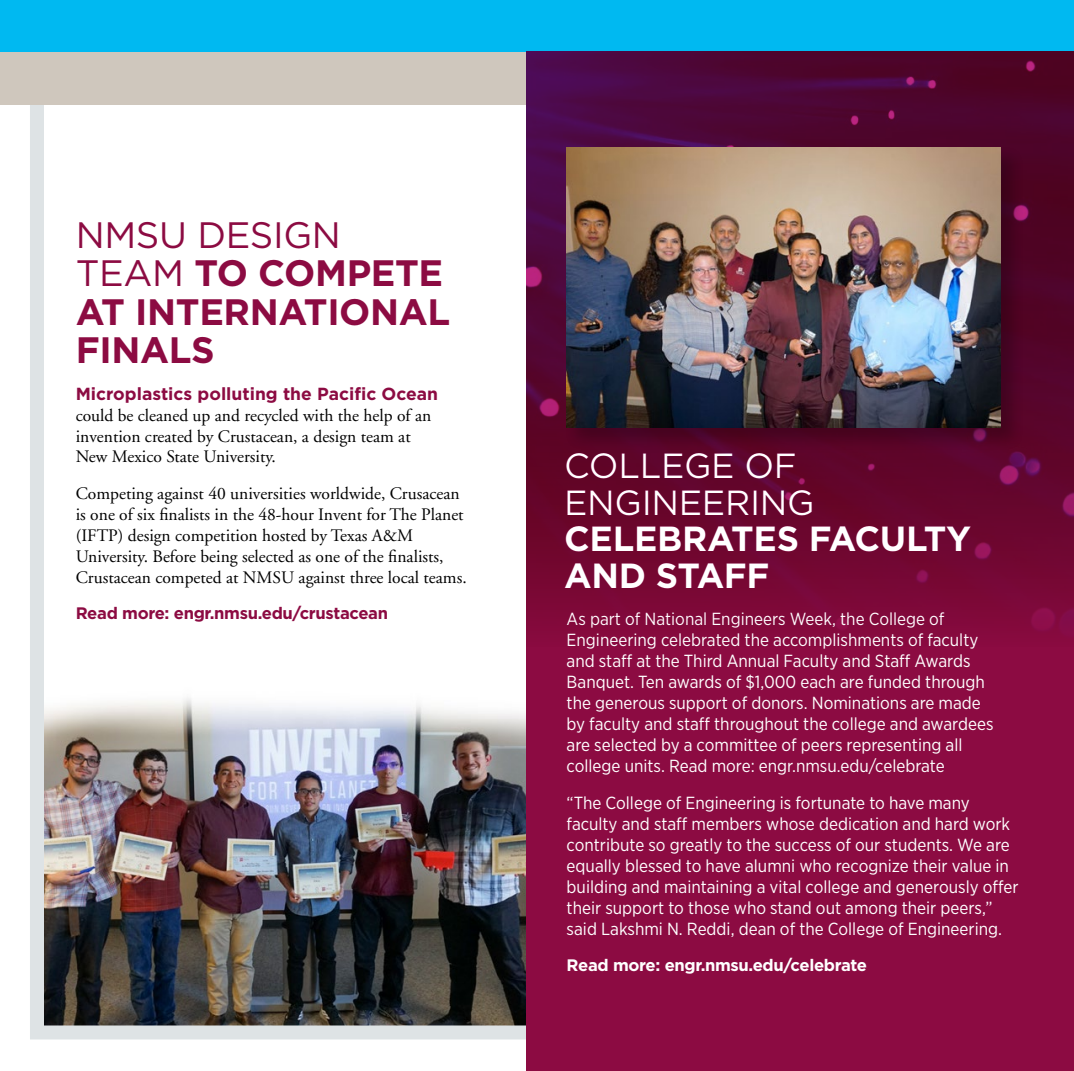
<style>
.page{position:relative;width:1074px;height:1071px;background:#fff}
.page>*{position:absolute;margin:0;border:0;box-sizing:border-box;transform-origin:0 0}
.t1{font:700 36.75px/38.5px "Gotham";letter-spacing:-.01em;color:#8c0b42}
.t2{font:700 35px/36.8px "Gotham";letter-spacing:-.01em;color:#fff}
.t3{font:35px/36.8px "Gotham";letter-spacing:-.01em;color:#fff}
.Serif_Body_Copy{font:17.5px/21px "Gotham Narrow";color:#fff}
.Serif_Body_Copy-2{font:17.5px/20.8px "Adobe Garamond";color:#000}
.Serif_Body_Copy-3{font:700 16.62px "Gotham";letter-spacing:-.02em;color:#8c0b42}
.Serif_Body_Copy-4{font:700 16.62px "Gotham";letter-spacing:-.02em;color:#fff}
.s1{font-weight:400}
.s2{font-family:"Gotham";font-weight:700;color:#8c0b42}
</style>
<div class="page">
<img style="left:30px;top:105px;width:496px;height:935px">
<div style="left:0;top:0;width:1074px;height:52px;background:#00b9f1"></div>
<div style="left:0;top:52px;width:1074px;height:53px;background:#cfc7bd"></div>
<div style="left:526px;top:52px;width:548px;height:1019px;background:#8c0b42"></div>
<div style="left:76px;top:383px;width:394px;height:257px;background:#fff"></div>
<img style="left:526px;top:52px;width:548px;height:567px">
<div style="left:564px;top:145px;width:460px;height:306px;background:#000;opacity:.24"></div>
<img style="left:566px;top:147px;width:434px;height:281px">
<p class="t1" style="left:76px;top:215px;width:376px"><span class="s1">NMSU DESIGN<br>TEAM</span> TO COMPETE<br>AT INTERNATIONAL<br>FINALS</p>
<p class="Serif_Body_Copy-2" style="left:76px;top:384px;width:364px"><span class="s2">Microplastics polluting the Pacific Ocean </span>could be cleaned up and recycled with the help of an invention created by Crustacean, a design team at New Mexico State University.</p>
<p class="Serif_Body_Copy-2" style="left:76px;top:484px;width:392px">Competing against 40 universities worldwide, Crusacean is one of six finalists in the 48-hour Invent for The Planet (IFTP) design competition hosted by Texas A&amp;M University. Before being selected as one of the finalists, Crustacean competed at NMSU against three local teams.</p>
<p class="Serif_Body_Copy-3" style="left:76px;top:604px;width:314px">Read more: engr.nmsu.edu/crustacean</p>
<p class="t3" style="left:564px;top:446px;width:252px">COLLEGE OF<br>ENGINEERING</p>
<p class="t2" style="left:564px;top:520px;width:408px">CELEBRATES FACULTY<br>AND STAFF</p>
<p class="Serif_Body_Copy" style="left:566px;top:608px;width:428px">As part of National Engineers Week, the College of Engineering celebrated the accomplishments of faculty and staff at the Third Annual Faculty and Staff Awards Banquet. Ten awards of $1,000 each are funded through the generous support of donors. Nominations are made by faculty and staff throughout the college and awardees are selected by a committee of peers representing all college units. Read more: engr.nmsu.edu/celebrate</p>
<p class="Serif_Body_Copy" style="left:566px;top:792px;width:453px">“The College of Engineering is fortunate to have many faculty and staff members whose dedication and hard work contribute so greatly to the success of our students. We are equally blessed to have alumni who recognize their value in building and maintaining a vital college and generously offer their support to those who stand out among their peers,” said Lakshmi N. Reddi, dean of the College of Engineering.</p>
<p class="Serif_Body_Copy-4" style="left:566px;top:956px;width:302px">Read more: engr.nmsu.edu/celebrate</p>
</div>
